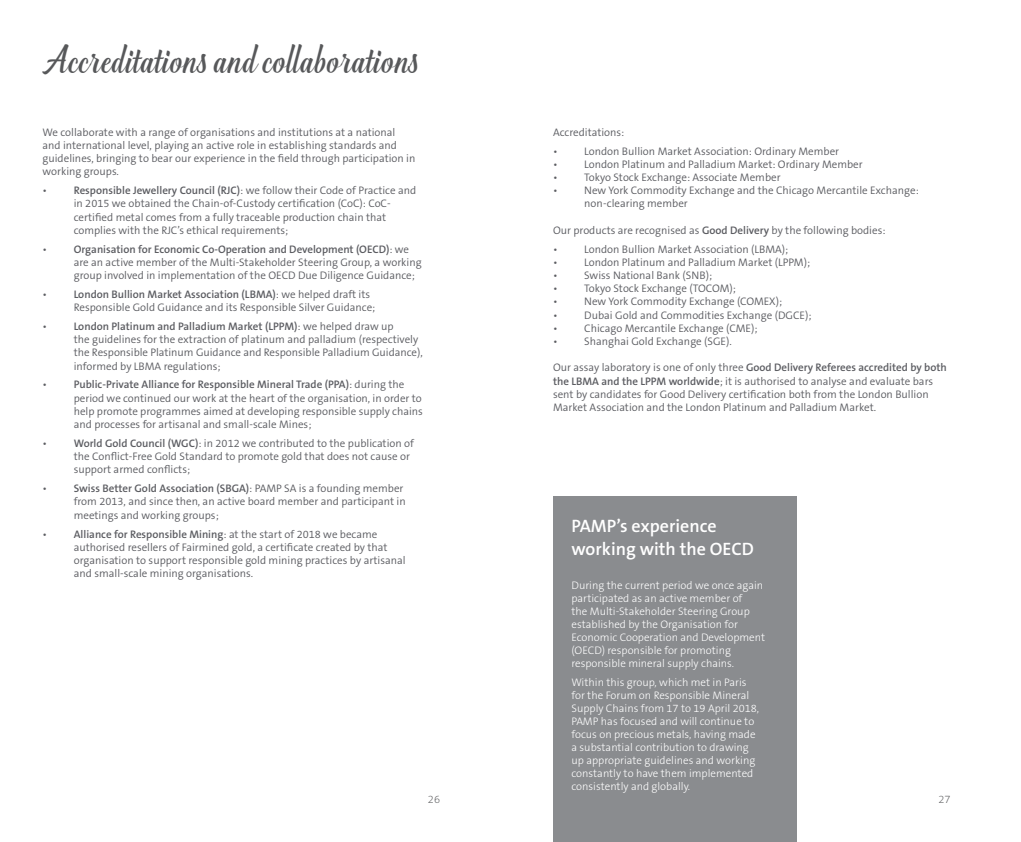
<style>
.page{position:relative;width:1021px;height:842px;background:#fff}
.page>*{position:absolute;margin:0;border:0;box-sizing:border-box;transform-origin:0 0}
.t1{font:30px "Greenlight Script";color:#57585a}
.t2{font:600 18px/23px "The Sans B W6";color:#fff}
.t3{font:300 11px/13.2px "The Sans B W4";color:#5b5c61}
.t4{font:300 11px/13px "The Sans B W3";color:#fff}
.t5{font:200 11px "The Sans B W2";color:#57585a}
.s1{font-family:"The Sans B W6";font-weight:600}
</style>
<div class="page">
<div style="left:553px;top:496px;width:244px;height:346px;background:#8a8c8f"></div>
<p class="t1" style="left:43px;top:34px;width:378px">Accreditations and collaborations</p>
<p class="t3" style="left:43px;top:125px;width:374px">We collaborate with a range of organisations and institutions at a national and international level, playing an active role in establishing standards and guidelines, bringing to bear our experience in the field through participation in working groups.</p>
<p class="t3" style="left:43px;top:184px;width:6px">•</p>
<p class="t3" style="left:74px;top:184px;width:344px"><span class="s1">Responsible Jewellery Council (RJC)</span>: we follow their Code of Practice and in 2015 we obtained the Chain-of-Custody certification (CoC): CoC&shy;certified metal comes from a fully traceable production chain that complies with the RJC’s ethical requirements;</p>
<p class="t3" style="left:43px;top:242px;width:6px">•</p>
<p class="t3" style="left:74px;top:242px;width:349px"><span class="s1">Organisation for Economic Co-Operation and Development (OECD)</span>: we are an active member of the Multi-Stakeholder Steering Group, a working group involved in implementation of the OECD Due Diligence Guidance;</p>
<p class="t3" style="left:43px;top:288px;width:6px">•</p>
<p class="t3" style="left:74px;top:288px;width:303px"><span class="s1">London Bullion Market Association (LBMA)</span>: we helped draft its<br>Responsible Gold Guidance and its Responsible Silver Guidance;</p>
<p class="t3" style="left:43px;top:320px;width:6px">•</p>
<p class="t3" style="left:74px;top:320px;width:350px"><span class="s1">London Platinum and Palladium Market (LPPM)</span>: we helped draw up<br>the guidelines for the extraction of platinum and palladium (respectively the Responsible Platinum Guidance and Responsible Palladium Guidance), informed by LBMA regulations;</p>
<p class="t3" style="left:43px;top:378px;width:6px">•</p>
<p class="t3" style="left:74px;top:378px;width:351px"><span class="s1">Public-Private Alliance for Responsible Mineral Trade (PPA)</span>: during the period we continued our work at the heart of the organisation, in order to help promote programmes aimed at developing responsible supply chains and processes for artisanal and small-scale Mines;</p>
<p class="t3" style="left:43px;top:437px;width:6px">•</p>
<p class="t3" style="left:74px;top:437px;width:342px"><span class="s1">World Gold Council (WGC)</span>: in 2012 we contributed to the publication of the Conflict-Free Gold Standard to promote gold that does not cause or support armed conflicts;</p>
<p class="t3" style="left:43px;top:482px;width:6px">•</p>
<p class="t3" style="left:74px;top:482px;width:333px"><span class="s1">Swiss Better Gold Association (SBGA)</span>: PAMP SA is a founding member from 2013, and since then, an active board member and participant in meetings and working groups;</p>
<p class="t3" style="left:43px;top:527px;width:6px">•</p>
<p class="t3" style="left:74px;top:527px;width:333px"><span class="s1">Alliance for Responsible Mining</span>: at the start of 2018 we became authorised resellers of Fairmined gold, a certificate created by that organisation to support responsible gold mining practices by artisanal</p>
<p class="t3" style="left:74px;top:567px;width:181px">and small-scale mining organisations.</p>
<p class="t3" style="left:553px;top:125px;width:73px">Accreditations:</p>
<p class="t3" style="left:553px;top:144px;width:6px">•</p>
<p class="t3" style="left:584px;top:144px;width:256px">London Bullion Market Association: Ordinary Member</p>
<p class="t3" style="left:553px;top:158px;width:6px">•</p>
<p class="t3" style="left:584px;top:158px;width:280px">London Platinum and Palladium Market: Ordinary Member</p>
<p class="t3" style="left:553px;top:171px;width:6px">•</p>
<p class="t3" style="left:584px;top:171px;width:198px">Tokyo Stock Exchange: Associate Member</p>
<p class="t3" style="left:553px;top:184px;width:6px">•</p>
<p class="t3" style="left:584px;top:184px;width:336px">New York Commodity Exchange and the Chicago Mercantile Exchange:</p>
<p class="t3" style="left:584px;top:197px;width:105px">non-clearing member</p>
<p class="t3" style="left:553px;top:224px;width:334px">Our products are recognised as <span class="s1">Good Delivery</span> by the following bodies:</p>
<p class="t3" style="left:553px;top:242px;width:6px">•</p>
<p class="t3" style="left:584px;top:242px;width:206px">London Bullion Market Association (LBMA);</p>
<p class="t3" style="left:553px;top:256px;width:6px">•</p>
<p class="t3" style="left:584px;top:256px;width:227px">London Platinum and Palladium Market (LPPM);</p>
<p class="t3" style="left:553px;top:269px;width:6px">•</p>
<p class="t3" style="left:584px;top:269px;width:129px">Swiss National Bank (SNB);</p>
<p class="t3" style="left:553px;top:282px;width:6px">•</p>
<p class="t3" style="left:584px;top:282px;width:153px">Tokyo Stock Exchange (TOCOM);</p>
<p class="t3" style="left:553px;top:295px;width:6px">•</p>
<p class="t3" style="left:584px;top:295px;width:199px">New York Commodity Exchange (COMEX);</p>
<p class="t3" style="left:553px;top:308px;width:6px">•</p>
<p class="t3" style="left:584px;top:308px;width:229px">Dubai Gold and Commodities Exchange (DGCE);</p>
<p class="t3" style="left:553px;top:322px;width:6px">•</p>
<p class="t3" style="left:584px;top:322px;width:175px">Chicago Mercantile Exchange (CME);</p>
<p class="t3" style="left:553px;top:335px;width:6px">•</p>
<p class="t3" style="left:584px;top:335px;width:149px">Shanghai Gold Exchange (SGE).</p>
<p class="t3" style="left:553px;top:361px;width:395px">Our assay laboratory is one of only three <span class="s1">Good Delivery Referees accredited by both the LBMA and the LPPM worldwide</span>; it is authorised to analyse and evaluate bars sent by candidates for Good Delivery certification both from the London Bullion Market Association and the London Platinum and Palladium Market.</p>
<p class="t2" style="left:571px;top:515px;width:184px">PAMP’s experience working with the OECD</p>
<p class="t4" style="left:571px;top:579px;width:195px">During the current period we once again participated as an active member of<br>the Multi-Stakeholder Steering Group established by the Organisation for Economic Cooperation and Development (OECD) responsible for promoting responsible mineral supply chains.</p>
<p class="t4" style="left:571px;top:676px;width:189px">Within this group, which met in Paris for the Forum on Responsible Mineral Supply Chains from 17 to 19 April 2018, PAMP has focused and will continue to focus on precious metals, having made a substantial contribution to drawing up appropriate guidelines and working constantly to have them implemented consistently and globally.</p>
<p class="t5" style="left:428px;top:792px;width:14px">26</p>
<p class="t5" style="left:938px;top:792px;width:14px">27</p>
</div>
